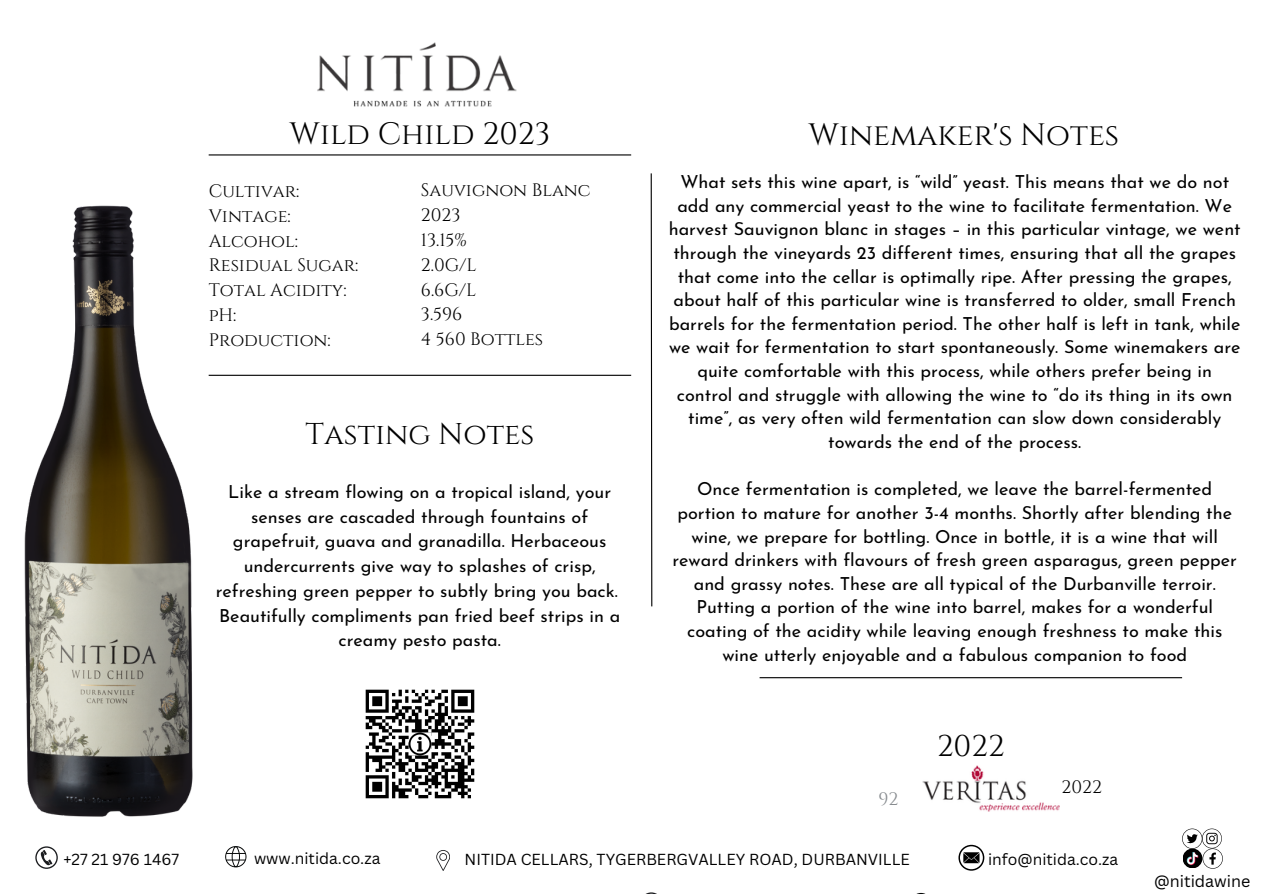
<style>
.page{position:relative;width:1263px;height:894px;background:#fff}
.page>*{position:absolute;margin:0;border:0;box-sizing:border-box;transform-origin:0 0}
.t1{font:30.9px "Cinzel";color:#000}
.t2{font:30px "Cinzel";color:#000}
.t3{font:18px/23.5px "Josefin Sans";color:#000;text-align:center}
.t4{font:18px "Cinzel";color:#000}
.t5{font:18px "Cinzel";color:#878b8f}
.t6{font:16.05px "Canva Sans";color:#000}
.t7{font:15.6px "Canva Sans";color:#000}
</style>
<div class="page">
<img style="left:317px;top:42px;width:200px;height:65px">
<svg style="left:650px;top:173px;width:3px;height:434px"></svg>
<svg style="left:35px;top:846px;width:23px;height:22px"></svg>
<svg style="left:958px;top:844px;width:26px;height:26px"></svg>
<svg style="left:436px;top:850px;width:14px;height:20px"></svg>
<svg style="left:225px;top:846px;width:21px;height:21px"></svg>
<hr style="left:209px;top:374px;width:422px;height:2px;background:#000">
<svg style="left:1182px;top:828px;width:41px;height:40px"></svg>
<img style="left:1186px;top:851px;width:13px;height:14px">
<hr style="left:209px;top:154px;width:422px;height:1px;background:#000">
<img style="left:24px;top:205px;width:265px;height:612px">
<img style="left:923px;top:765px;width:137px;height:46px">
<hr style="left:760px;top:677px;width:422px;height:1px;background:#000">
<img style="left:365px;top:689px;width:110px;height:110px">
<p class="t1" style="left:289px;top:114px;width:263px">Wild Child 2023</p>
<p class="t4" style="left:209px;top:179px;width:92px">Cultivar:</p>
<p class="t4" style="left:209px;top:204px;width:83px">Vintage:</p>
<p class="t4" style="left:209px;top:229px;width:91px">Alcohol:</p>
<p class="t4" style="left:209px;top:254px;width:151px">Residual Sugar:</p>
<p class="t4" style="left:209px;top:278px;width:139px">Total Acidity:</p>
<p class="t4" style="left:209px;top:303px;width:29px">pH:</p>
<p class="t4" style="left:209px;top:328px;width:123px">Production:</p>
<p class="t4" style="left:421px;top:179px;width:171px">Sauvignon Blanc</p>
<p class="t4" style="left:421px;top:204px;width:41px">2023</p>
<p class="t4" style="left:421px;top:228px;width:47px">13.15%</p>
<p class="t4" style="left:421px;top:253px;width:57px">2.0G/L</p>
<p class="t4" style="left:421px;top:278px;width:57px">6.6G/L</p>
<p class="t4" style="left:421px;top:303px;width:43px">3.596</p>
<p class="t4" style="left:421px;top:327px;width:124px">4 560 Bottles</p>
<p class="t2" style="left:306px;top:415px;width:230px">Tasting Notes</p>
<p class="t3" style="left:216px;top:480px;width:403px;line-height:24.8px">Like a stream flowing on a tropical island, your senses are cascaded through fountains of grapefruit, guava and granadilla. Herbaceous undercurrents give way to splashes of crisp, refreshing green pepper to subtly bring you back.</p>
<p class="t3" style="left:219px;top:604px;width:403px;line-height:24.8px">Beautifully compliments pan fried beef strips in a creamy pesto pasta.</p>
<p class="t1" style="left:808px;top:114px;width:312px">Winemaker's Notes</p>
<p class="t3" style="left:669px;top:172px;width:573px">What sets this wine apart, is “wild” yeast. This means that we do not add any commercial yeast to the wine to facilitate fermentation. We harvest Sauvignon blanc in stages – in this particular vintage, we went through the vineyards 23 different times, ensuring that all the grapes that come into the cellar is optimally ripe. After pressing the grapes, about half of this particular wine is transferred to older, small French barrels for the fermentation period. The other half is left in tank, while we wait for fermentation to start spontaneously. Some winemakers are quite comfortable with this process, while others prefer being in control and struggle with allowing the wine to “do its thing in its own time”, as very often wild fermentation can slow down considerably towards the end of the process.</p>
<p class="t3" style="left:672px;top:479px;width:566px">Once fermentation is completed, we leave the barrel-fermented portion to mature for another 3-4 months. Shortly after blending the wine, we prepare for bottling. Once in bottle, it is a wine that will reward drinkers with flavours of fresh green asparagus, green pepper and grassy notes. These are all typical of the Durbanville terroir.<br>Putting a portion of the wine into barrel, makes for a wonderful coating of the acidity while leaving enough freshness to make this wine utterly enjoyable and a fabulous companion to food</p>
<p class="t5" style="left:878px;top:787px;width:22px">92</p>
<p class="t2" style="left:937px;top:726px;width:69px">2022</p>
<p class="t4" style="left:1061px;top:775px;width:42px">2022</p>
<p class="t7" style="left:63px;top:848px;width:117px">+27 21 976 1467</p>
<p class="t7" style="left:254px;top:847px;width:128px">www.nitida.co.za</p>
<p class="t7" style="left:465px;top:848px;width:447px">NITIDA CELLARS, TYGERBERGVALLEY ROAD, DURBANVILLE</p>
<p class="t7" style="left:988px;top:848px;width:132px">info@nitida.co.za</p>
<p class="t6" style="left:1154px;top:869px;width:98px">@nitidawine</p>
</div>
